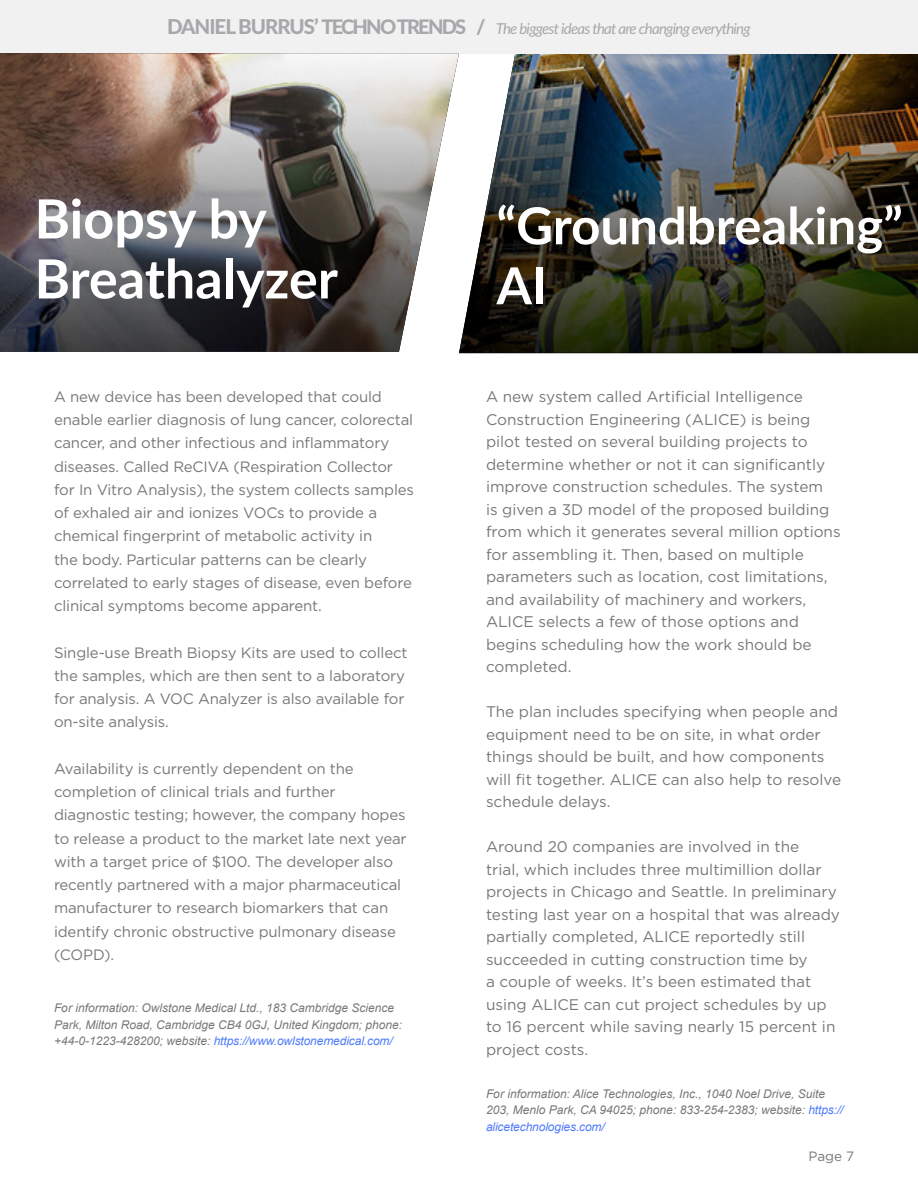
<style>
.page{position:relative;width:918px;height:1188px;background:#fff}
.page>*{position:absolute;margin:0;border:0;box-sizing:border-box;transform-origin:0 0}
.t1{font:700 54px/60px "Lato";color:#fff}
.t2{font:700 51px/60px "Lato";color:#fff}
.t3{font:15.3px/22.5px "Gotham";color:#76787a}
.t4{font:15px/23.2px "Gotham";letter-spacing:-.01em;color:#76787a}
.t5{font:italic 15px "Lato";letter-spacing:-.05em;color:#a7a8ab}
.t6{font:13.5px "Gotham";color:#76787a}
.t7{font:italic 12px/16.5px "Arial";color:#76787a}
.s1{font-weight:800;font-style:normal;font-size:20.55px}
.s2{font-weight:800;font-style:normal;font-size:20.1px}
.s3{color:#507cfb}
</style>
<div class="page">
<img style="left:459px;top:54px;width:459px;height:299px">
<div style="left:0;top:0;width:918px;height:54px;background:#f1f1f1"></div>
<img style="left:0;top:53px;width:459px;height:299px">
<p class="t5" style="left:167px;top:18px;width:585px"><span class="s1">DANIEL BURRUS’</span> <span class="s2">TECHNO TRENDS /</span> The biggest ideas that are changing everything</p>
<h1 class="t1" style="left:34px;top:186px;width:305px">Biopsy by<br>Breathalyzer</h1>
<p class="t4" style="left:54px;top:385px;width:362px">A new device has been developed that could enable earlier diagnosis of lung cancer, colorectal cancer, and other infectious and inflammatory diseases. Called ReCIVA (Respiration Collector for In Vitro Analysis), the system collects samples of exhaled air and ionizes VOCs to provide a chemical fingerprint of metabolic activity in<br>the body. Particular patterns can be clearly correlated to early stages of disease, even before clinical symptoms become apparent.</p>
<p class="t4" style="left:54px;top:640px;width:355px">Single-use Breath Biopsy Kits are used to collect the samples, which are then sent to a laboratory for analysis. A VOC Analyzer is also available for on-site analysis.</p>
<p class="t4" style="left:54px;top:757px;width:354px">Availability is currently dependent on the completion of clinical trials and further diagnostic testing; however, the company hopes to release a product to the market late next year with a target price of $100. The developer also recently partnered with a major pharmaceutical manufacturer to research biomarkers that can identify chronic obstructive pulmonary disease (COPD).</p>
<p class="t7" style="left:54px;top:1000px;width:350px">For information: Owlstone Medical Ltd., 183 Cambridge Science<br>Park, Milton Road, Cambridge CB4 0GJ, United Kingdom; phone: +44-0-1223-428200; website: <span class="s3">https://www.owlstonemedical.com/</span></p>
<h2 class="t2" style="left:496px;top:194px;width:408px">“Groundbreaking”<br>AI</h2>
<p class="t3" style="left:486px;top:385px;width:356px">A new system called Artificial Intelligence Construction Engineering (ALICE) is being pilot tested on several building projects to determine whether or not it can significantly improve construction schedules. The system<br>is given a 3D model of the proposed building from which it generates several million options for assembling it. Then, based on multiple parameters such as location, cost limitations, and availability of machinery and workers, ALICE selects a few of those options and begins scheduling how the work should be completed.</p>
<p class="t3" style="left:486px;top:700px;width:357px">The plan includes specifying when people and equipment need to be on site, in what order things should be built, and how components will fit together. ALICE can also help to resolve schedule delays.</p>
<p class="t3" style="left:486px;top:835px;width:356px">Around 20 companies are involved in the<br>trial, which includes three multimillion dollar projects in Chicago and Seattle. In preliminary testing last year on a hospital that was already partially completed, ALICE reportedly still succeeded in cutting construction time by<br>a couple of weeks. It’s been estimated that using ALICE can cut project schedules by up to 16 percent while saving nearly 15 percent in project costs.</p>
<p class="t7" style="left:486px;top:1085px;width:359px">For information: Alice Technologies, Inc., 1040 Noel Drive, Suite<br>203, Menlo Park, CA 94025; phone: 833-254-2383; website: <span class="s3">https:// alicetechnologies.com/</span></p>
<p class="t6" style="left:808px;top:1148px;width:47px">Page 7</p>
</div>
